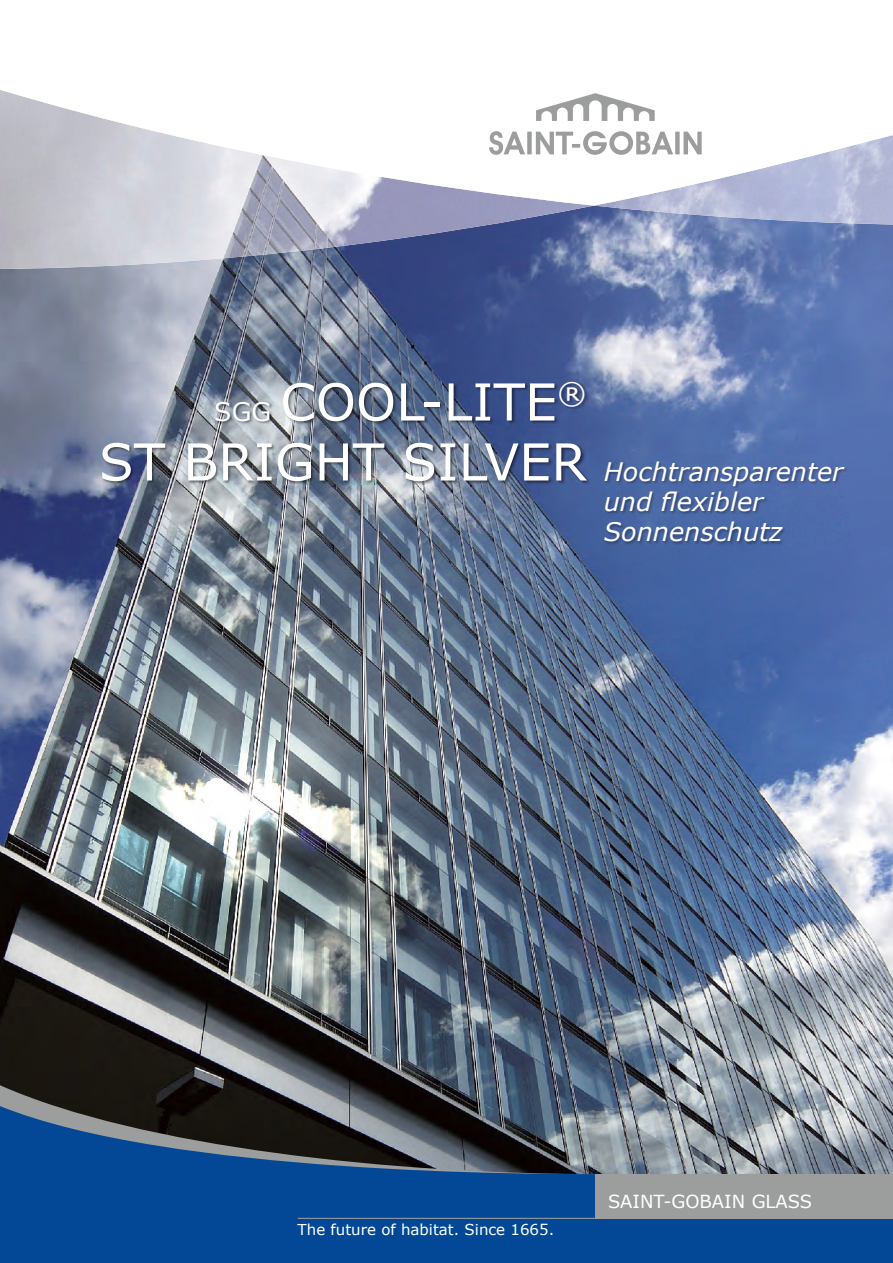
<style>
.page{position:relative;width:893px;height:1263px;background:#fff}
.page>*{position:absolute;margin:0;border:0;box-sizing:border-box;transform-origin:0 0}
.t1{font:51px "Verdana";color:#fff}
.t2{font:italic 25.5px/30px "Verdana";color:#fff}
.t3{font:18px "Verdana";color:#fff}
.t4{font:15px "Verdana";color:#fff}
.s1{font-size:25.5px}
.s2{font-style:normal;font-size:51px}
</style>
<div class="page">
<img style="left:0;top:225px;width:893px;height:854px">
<svg style="left:0;top:1079px;width:893px;height:21px;background:#555b61"></svg>
<img style="left:594px;top:206px;width:299px;height:19px">
<img style="left:0;top:206px;width:594px;height:63px">
<svg style="left:0;top:90px;width:893px;height:116px"></svg>
<svg style="left:0;top:1100px;width:893px;height:163px;background:#2a5484"></svg>
<img style="left:102px;top:381px;width:489px;height:104px">
<img style="left:604px;top:461px;width:244px;height:84px">
<div style="left:595px;top:1174px;width:298px;height:44px;background:#9c9d9d"></div>
<hr style="left:298px;top:1218px;width:595px;height:1px;background:#9c9d9d">
<svg style="left:489px;top:93px;width:213px;height:62px"></svg>
<h1 class="t1" style="left:214px;top:367px;width:374px"><span class="s1">SGG</span> COOL-LITE<sup>®</sup></h1>
<p class="t2" style="left:604px;top:456px;width:241px;text-indent:-505px"><span class="s2">ST BRIGHT SILVER</span> Hochtransparenter und flexibler<br>Sonnenschutz</p>
<p class="t4" style="left:298px;top:1219px;width:258px">The future of habitat. Since 1665.</p>
<p class="t3" style="left:608px;top:1189px;width:206px">SAINT-GOBAIN GLASS</p>
</div>
